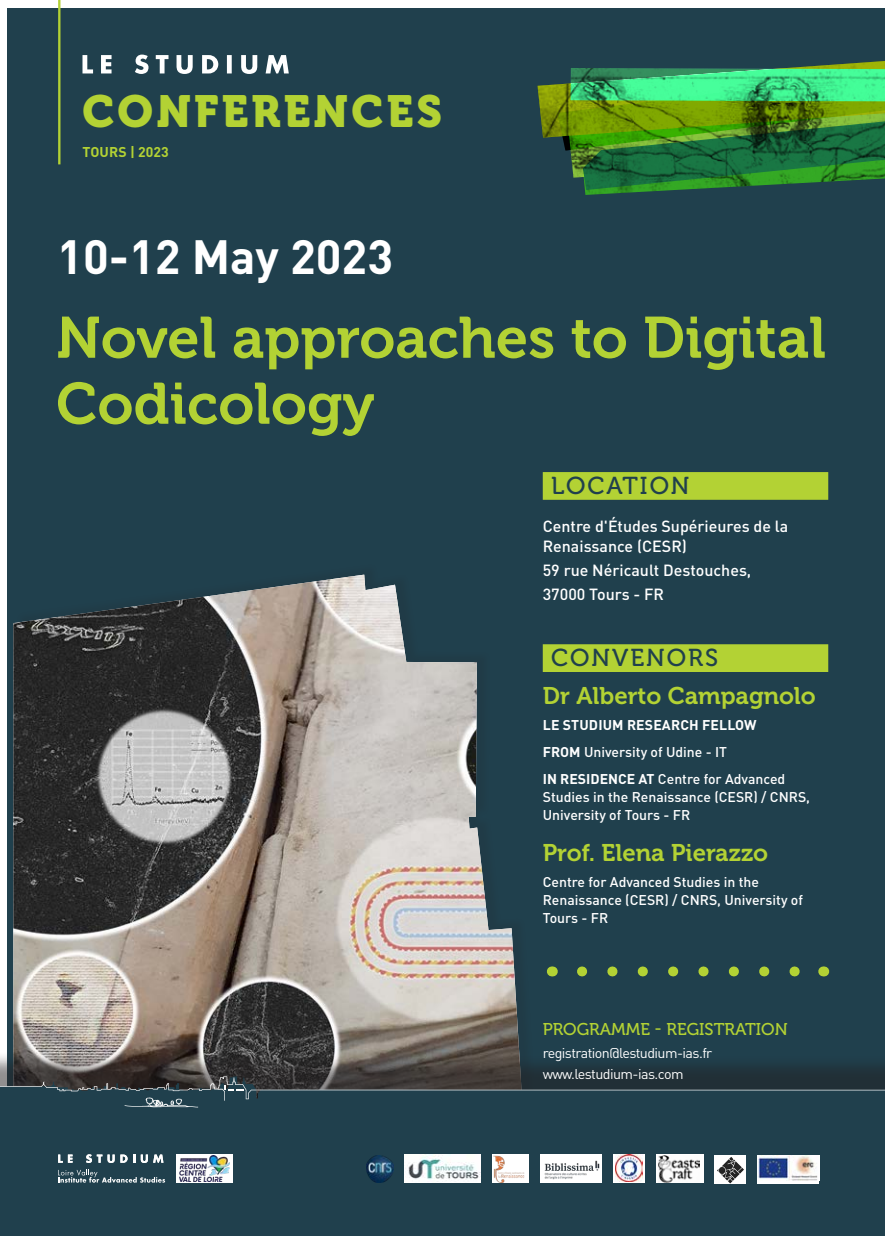
<style>
.page{position:relative;width:885px;height:1236px;background:#fff}
.page>*{position:absolute;margin:0;border:0;box-sizing:border-box;transform-origin:0 0}
.Titre__de_la_confere{font:58px/66px "Museo 700";color:#b3d234}
.Date{font:700 47.4px "DIN Pro";color:#fff}
.t1{font:44.6px "Museo 900";letter-spacing:.07em;color:#b3d234}
.Titre_CONVENORS{font:24.4px "Museo 500";letter-spacing:.08em;color:#20404d}
.Couv___nom_convenor{font:24px "Museo 700";color:#b3d234}
.Titres_coordonnées{font:17px "Museo 500";color:#b3d234}
.Adresse{font:500 16px/20px "DIN Pro";color:#fff}
.Couv___nom_convenor-2{font:500 14px/18px "DIN Pro";color:#fff}
.Couv___nom_convenor-3{font:14px "DIN Pro";letter-spacing:-.04em;color:#fff}
.Couv___nom_convenor-4{font:700 14px "DIN Pro";letter-spacing:.01em;color:#fff}
.t2{font:700 14px "DIN Pro";color:#b3d234}
.s1{font-weight:700}
</style>
<div class="page">
<div style="left:8px;top:9px;width:876px;height:1227px;background:#20404d"></div>
<img style="left:13px;top:575px;width:506px;height:467px">
<img style="left:537px;top:61px;width:347px;height:134px">
<hr style="left:58px;top:0;width:2px;height:164px;background:#b3d234">
<div style="left:0;top:1042px;width:884px;height:194px;background:#231f20;opacity:.5"></div>
<svg style="left:0;top:1107px;width:884px;height:129px"></svg>
<svg style="left:0;top:1076px;width:884px;height:31px"></svg>
<svg style="left:82px;top:55px;width:207px;height:19px"></svg>
<svg style="left:176px;top:1154px;width:57px;height:29px"></svg>
<img style="left:179px;top:1155px;width:50px;height:26px">
<svg style="left:58px;top:1154px;width:15px;height:9px"></svg>
<svg style="left:86px;top:1154px;width:49px;height:9px"></svg>
<svg style="left:141px;top:1154px;width:22px;height:9px"></svg>
<svg style="left:58px;top:1169px;width:107px;height:14px"></svg>
<div style="left:542px;top:644px;width:286px;height:28px;background:#b3d234"></div>
<div style="left:542px;top:472px;width:286px;height:28px;background:#b3d234"></div>
<svg style="left:582px;top:966px;width:218px;height:10px"></svg>
<div style="left:405px;top:1154px;width:75px;height:29px;background:#fff"></div>
<img style="left:407px;top:1155px;width:73px;height:27px">
<div style="left:492px;top:1154px;width:36px;height:29px;background:#fff"></div>
<img style="left:493px;top:1155px;width:32px;height:28px">
<img style="left:366px;top:1156px;width:27px;height:27px">
<div style="left:656px;top:1154px;width:47px;height:29px;background:#fff"></div>
<img style="left:658px;top:1155px;width:41px;height:28px">
<svg style="left:613px;top:1154px;width:31px;height:29px"></svg>
<img style="left:615px;top:1154px;width:27px;height:27px">
<img style="left:539px;top:1154px;width:62px;height:29px">
<div style="left:757px;top:1155px;width:62px;height:28px;background:#fff"></div>
<img style="left:758px;top:1156px;width:60px;height:25px">
<div style="left:714px;top:1155px;width:32px;height:28px;background:#fff"></div>
<img style="left:717px;top:1157px;width:27px;height:26px">
<p class="t1" style="left:82px;top:86px;width:361px">CONFERENCES</p>
<p class="t2" style="left:83px;top:142px;width:88px">TOURS | 2023</p>
<p class="Date" style="left:57px;top:225px;width:337px">10-12 May 2023</p>
<p class="Titre__de_la_confere" style="left:56px;top:305px;width:771px">Novel approaches to Digital<br>Codicology</p>
<p class="Titre_CONVENORS" style="left:551px;top:472px;width:140px">LOCATION</p>
<p class="Adresse" style="left:542px;top:515px;width:247px">Centre d'Études Supérieures de la<br>Renaissance (CESR)</p>
<p class="Adresse" style="left:542px;top:559px;width:210px">59 rue Néricault Destouches,</p>
<p class="Adresse" style="left:542px;top:583px;width:123px">37000 Tours - FR</p>
<p class="Titre_CONVENORS" style="left:551px;top:644px;width:168px">CONVENORS</p>
<p class="Couv___nom_convenor" style="left:542px;top:683px;width:274px">Dr Alberto Campagnolo</p>
<p class="Couv___nom_convenor-4" style="left:542px;top:716px;width:215px">LE STUDIUM RESEARCH FELLOW</p>
<p class="Couv___nom_convenor-2" style="left:542px;top:742px;width:186px"><span class="s1">FROM</span> University of Udine - IT</p>
<p class="Couv___nom_convenor-2" style="left:542px;top:769px;width:269px"><span class="s1">IN RESIDENCE AT</span> Centre for Advanced<br>Studies in the Renaissance (CESR) / CNRS,<br>University of Tours - FR</p>
<p class="Couv___nom_convenor" style="left:542px;top:839px;width:227px">Prof. Elena Pierazzo</p>
<p class="Couv___nom_convenor-2" style="left:542px;top:872px;width:262px">Centre for Advanced Studies in the<br>Renaissance (CESR) / CNRS, University of<br>Tours - FR</p>
<p class="Titres_coordonnées" style="left:542px;top:1020px;width:246px">PROGRAMME - REGISTRATION</p>
<p class="Couv___nom_convenor-3" style="left:542px;top:1043px;width:171px">registration@lestudium-ias.fr</p>
<p class="Couv___nom_convenor-3" style="left:542px;top:1064px;width:142px">www.lestudium-ias.com</p>
</div>
